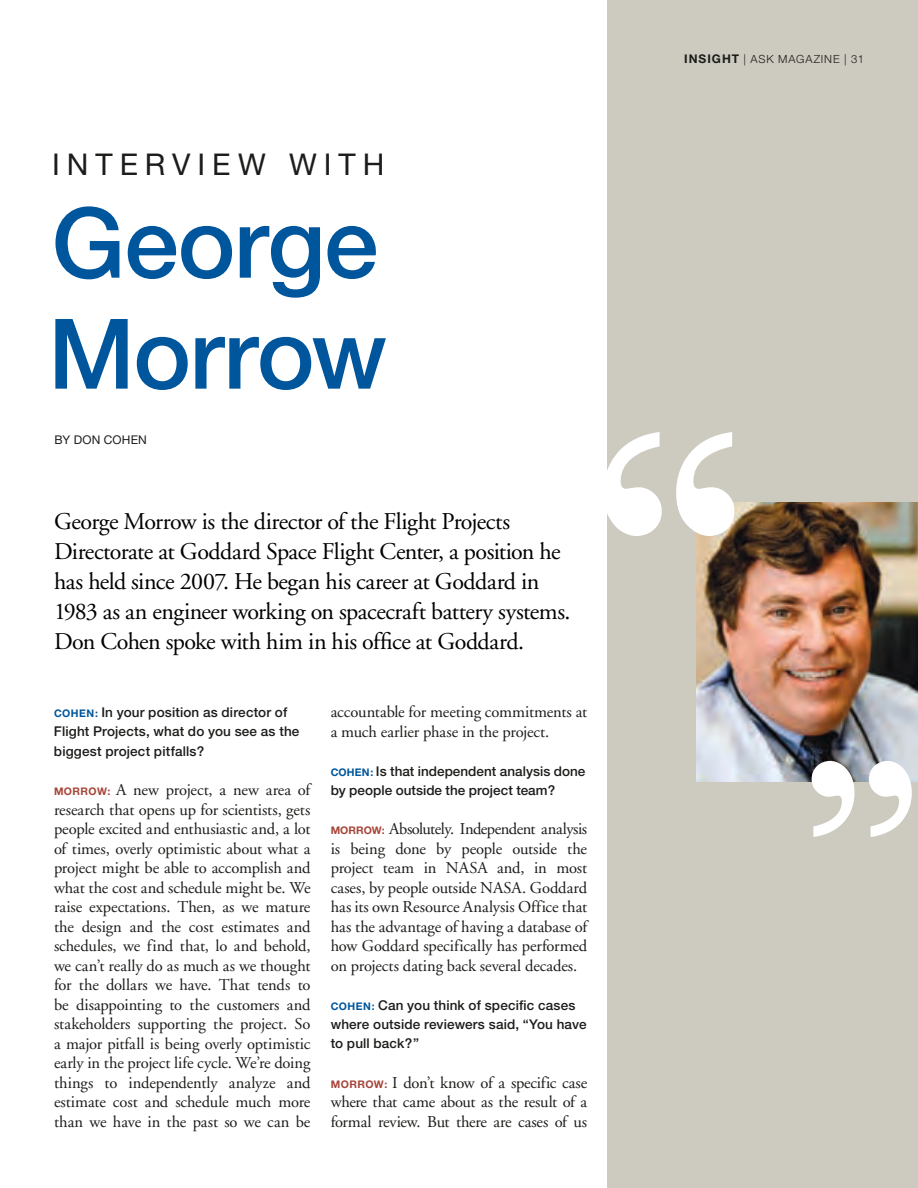
<style>
.page{position:relative;width:918px;height:1188px;background:#fff}
.page>*{position:absolute;margin:0;border:0;box-sizing:border-box;transform-origin:0 0}
.t1{font:500 97.5px/111px "Helvetica Neue";letter-spacing:-.01em;color:#00569c}
.t2{font:30px "Helvetica Neue";letter-spacing:.23em;color:#1c1c1a}
.t3{font:24px/30px "Adobe Garamond";letter-spacing:-.02em;color:#000004}
.t4{font:16.5px/19.5px "Adobe Garamond";letter-spacing:-.005em;color:#1c1c1a;text-align:justify}
.t5{font:500 13.5px/19.5px "Helvetica Neue";letter-spacing:.01em;color:#1c1c1a}
.t6{font:12px "Helvetica Neue";letter-spacing:.015em;color:#1c1c1a}
.t7{font:300 11.25px "Helvetica Neue";letter-spacing:.075em;color:#1c1c1a}
.s1{font-weight:700;font-size:10.5px;color:#00569c}
.s2{font-family:"Helvetica Neue";font-weight:700;font-size:10.5px;color:#a64539}
.s3{font-weight:700;font-size:12px}
</style>
<div class="page">
<div style="left:608px;top:0;width:310px;height:1188px;background:#cdcbc0"></div>
<svg style="left:607px;top:432px;width:55px;height:104px"></svg>
<img style="left:696px;top:502px;width:222px;height:280px">
<svg style="left:676px;top:432px;width:58px;height:104px"></svg>
<svg style="left:812px;top:761px;width:43px;height:76px"></svg>
<svg style="left:869px;top:761px;width:43px;height:76px"></svg>
<p class="t2" style="left:52px;top:147px;width:334px">INTErvIEW WITH</p>
<h1 class="t1" style="left:48px;top:187px;width:341px">George<br>Morrow</h1>
<p class="t6" style="left:55px;top:433px;width:94px">By DON COHEN</p>
<p class="t3" style="left:54px;top:507px;width:518px">George Morrow is the director of the Flight Projects Directorate at Goddard Space Flight Center, a position he has held since 2007. He began his career at Goddard in 1983 as an engineer working on spacecraft battery systems.<br>Don Cohen spoke with him in his office at Goddard.</p>
<p class="t5" style="left:54px;top:702px;width:247px"><span class="s1">COHEN:</span> In your position as director of<br>Flight Projects, what do you see as the biggest project pitfalls?</p>
<p class="t4" style="left:54px;top:780px;width:258px"><span class="s2">MORROW:</span> A new project, a new area of research that opens up for scientists, gets people excited and enthusiastic and, a lot of times, overly optimistic about what a project might be able to accomplish and what the cost and schedule might be. We raise expectations. Then, as we mature the design and the cost estimates and schedules, we find that, lo and behold, we can’t really do as much as we thought for the dollars we have. That tends to be disappointing to the customers and stakeholders supporting the project. So a major pitfall is being overly optimistic early in the project life cycle. We’re doing things to independently analyze and estimate cost and schedule much more than we have in the past so we can be</p>
<p class="t4" style="left:331px;top:703px;width:258px">accountable for meeting commitments at a much earlier phase in the project.</p>
<p class="t5" style="left:331px;top:761px;width:256px"><span class="s1">COHEN:</span> Is that independent analysis done by people outside the project team?</p>
<p class="t4" style="left:331px;top:819px;width:258px"><span class="s2">MORROW:</span> Absolutely. Independent analysis is being done by people outside the project team in NASA and, in most cases, by people outside NASA. Goddard has its own Resource Analysis Office that has the advantage of having a database of how Goddard specifically has performed on projects dating back several decades.</p>
<p class="t5" style="left:331px;top:995px;width:257px"><span class="s1">COHEN:</span> Can you think of specific cases where outside reviewers said, “You have to pull back?”</p>
<p class="t4" style="left:331px;top:1073px;width:258px"><span class="s2">MORROW:</span> I don’t know of a specific case where that came about as the result of a formal review. But there are cases of us</p>
<p class="t7" style="left:684px;top:53px;width:181px"><span class="s3">INSIGHT</span> | ASK MAGAZINE | 31</p>
</div>
